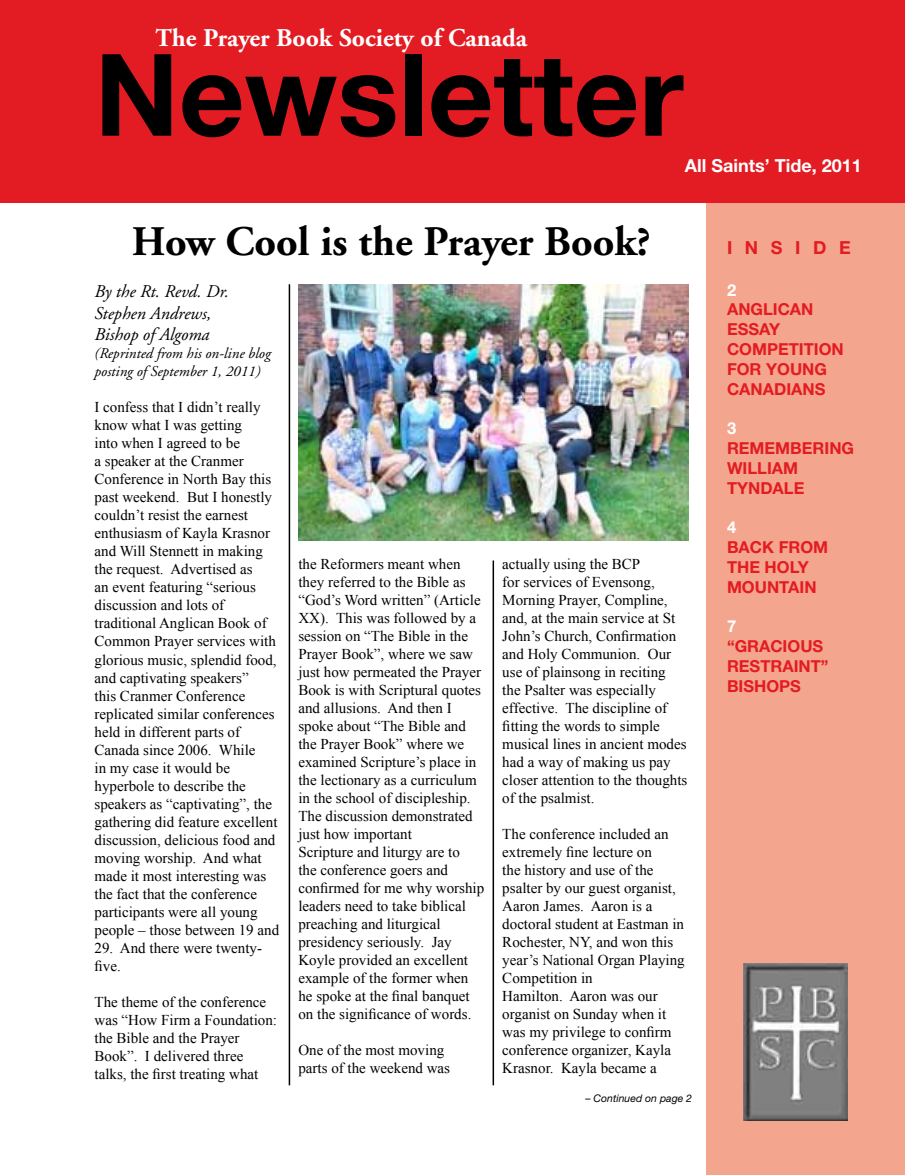
<style>
.page{position:relative;width:905px;height:1175px;background:#fff}
.page>*{position:absolute;margin:0;border:0;box-sizing:border-box;transform-origin:0 0}
.t1{font:700 114px "Helvetica Neue";color:#000}
.t2{font:700 42px "Adobe Garamond";color:#000}
.t3{font:700 25.5px "Adobe Garamond";color:#fff}
.t4{font:italic 18px/21.6px "Adobe Garamond";color:#000}
.t5{font:700 18px "Helvetica Neue";color:#fff}
.t6{font:700 18px "Helvetica Neue";letter-spacing:.7em;color:#e31b23}
.t7{font:700 16.5px/19.8px "Helvetica Neue";color:#e31b23}
.t8{font:700 16.5px "Helvetica Neue";color:#fff}
.t9{font:15px/18px "Times New Roman";color:#000}
.t10{font:italic 15px/18px "Adobe Garamond";color:#000}
.t11{font:italic 10.5px "Helvetica Neue";color:#000}
</style>
<div class="page">
<div style="left:706px;top:203px;width:198px;height:971px;background:#f3a68d"></div>
<div style="left:0;top:0;width:904px;height:203px;background:#e31b23"></div>
<img style="left:743px;top:963px;width:104px;height:158px">
<hr style="left:492px;top:560px;width:2px;height:525px;background:#000">
<hr style="left:289px;top:284px;width:1px;height:801px;background:#000">
<img style="left:298px;top:284px;width:390px;height:256px">
<h3 class="t3" style="left:155px;top:24px;width:373px">The Prayer Book Society of Canada</h3>
<h1 class="t1" style="left:94px;top:24px;width:590px">NEWSLETTER</h1>
<p class="t5" style="left:684px;top:154px;width:178px">ALL SAINTS’ TIDE, 2011</p>
<h2 class="t2" style="left:132px;top:218px;width:520px">How Cool is the Prayer Book?</h2>
<p class="t4" style="left:94px;top:281px;width:136px">By the Rt. Revd. Dr.<br>Stephen Andrews,<br>Bishop of Algoma</p>
<p class="t10" style="left:94px;top:345px;width:178px">(Reprinted from his on-line blog posting of September 1, 2011)</p>
<p class="t9" style="left:94px;top:398px;width:186px">I confess that I didn’t really know what I was getting<br>into when I agreed to be<br>a speaker at the Cranmer<br>Conference in North Bay this past weekend. But I honestly couldn’t resist the earnest enthusiasm of Kayla Krasnor and Will Stennett in making the request. Advertised as<br>an event featuring “serious discussion and lots of traditional Anglican Book of<br>Common Prayer services with glorious music, splendid food, and captivating speakers”<br>this Cranmer Conference replicated similar conferences held in different parts of<br>Canada since 2006. While<br>in my case it would be hyperbole to describe the speakers as “captivating”, the gathering did feature excellent discussion, delicious food and moving worship. And what made it most interesting was the fact that the conference participants were all young people – those between 19 and</p>
<p class="t9" style="left:94px;top:938px;width:169px">29. And there were twenty&shy;five.</p>
<p class="t9" style="left:94px;top:992px;width:184px">The theme of the conference was “How Firm a Foundation: the Bible and the Prayer<br>Book”. I delivered three talks, the first treating what</p>
<p class="t9" style="left:298px;top:555px;width:187px">the Reformers meant when they referred to the Bible as “God’s Word written” (Article<br>XX). This was followed by a session on “The Bible in the<br>Prayer Book”, where we saw just how permeated the Prayer<br>Book is with Scriptural quotes and allusions. And then I spoke about “The Bible and the Prayer Book” where we examined Scripture’s place in the lectionary as a curriculum in the school of discipleship.<br>The discussion demonstrated just how important<br>Scripture and liturgy are to<br>the conference goers and confirmed for me why worship leaders need to take biblical preaching and liturgical presidency seriously. Jay<br>Koyle provided an excellent example of the former when he spoke at the final banquet on the significance of words.</p>
<p class="t9" style="left:298px;top:1041px;width:153px">One of the most moving parts of the weekend was</p>
<p class="t9" style="left:502px;top:555px;width:186px">actually using the BCP<br>for services of Evensong,<br>Morning Prayer, Compline, and, at the main service at St<br>John’s Church, Confirmation and Holy Communion. Our use of plainsong in reciting the Psalter was especially effective. The discipline of fitting the words to simple musical lines in ancient modes had a way of making us pay closer attention to the thoughts of the psalmist.</p>
<p class="t9" style="left:502px;top:825px;width:184px">The conference included an extremely fine lecture on<br>the history and use of the psalter by our guest organist,<br>Aaron James. Aaron is a doctoral student at Eastman in<br>Rochester, NY, and won this year’s National Organ Playing<br>Competition in<br>Hamilton. Aaron was our organist on Sunday when it was my privilege to confirm conference organizer, Kayla<br>Krasnor. Kayla became a</p>
<p class="t11" style="left:585px;top:1092px;width:108px">– Continued on page 2</p>
<p class="t6" style="left:727px;top:236px;width:125px">INSIDE</p>
<p class="t8" style="left:727px;top:279px;width:11px">2</p>
<p class="t7" style="left:727px;top:299px;width:118px">ANGLICAN<br>ESSAY<br>COMPETITION<br>FOR YOUNG<br>CANADIANS</p>
<p class="t8" style="left:727px;top:418px;width:11px">3</p>
<p class="t7" style="left:727px;top:438px;width:26px">REMEM</p>
<p class="t7" style="left:790px;top:438px;width:23px">BERING</p>
<p class="t7" style="left:727px;top:457px;width:26px">WILLIAM<br>TYNDALE</p>
<p class="t8" style="left:727px;top:517px;width:11px">4</p>
<p class="t7" style="left:727px;top:537px;width:13px">BAC</p>
<p class="t7" style="left:727px;top:537px;width:65px;text-indent:35px">K FROM<br>THE HOLY<br>MOUNTAIN</p>
<p class="t8" style="left:727px;top:616px;width:11px">7</p>
<p class="t7" style="left:727px;top:636px;width:32px">“GRACIOUS<br>RESTRAINT</p>
<p class="t7" style="left:820px;top:655px;width:9px">”</p>
<p class="t7" style="left:727px;top:675px;width:52px">BISHOPS</p>
</div>
